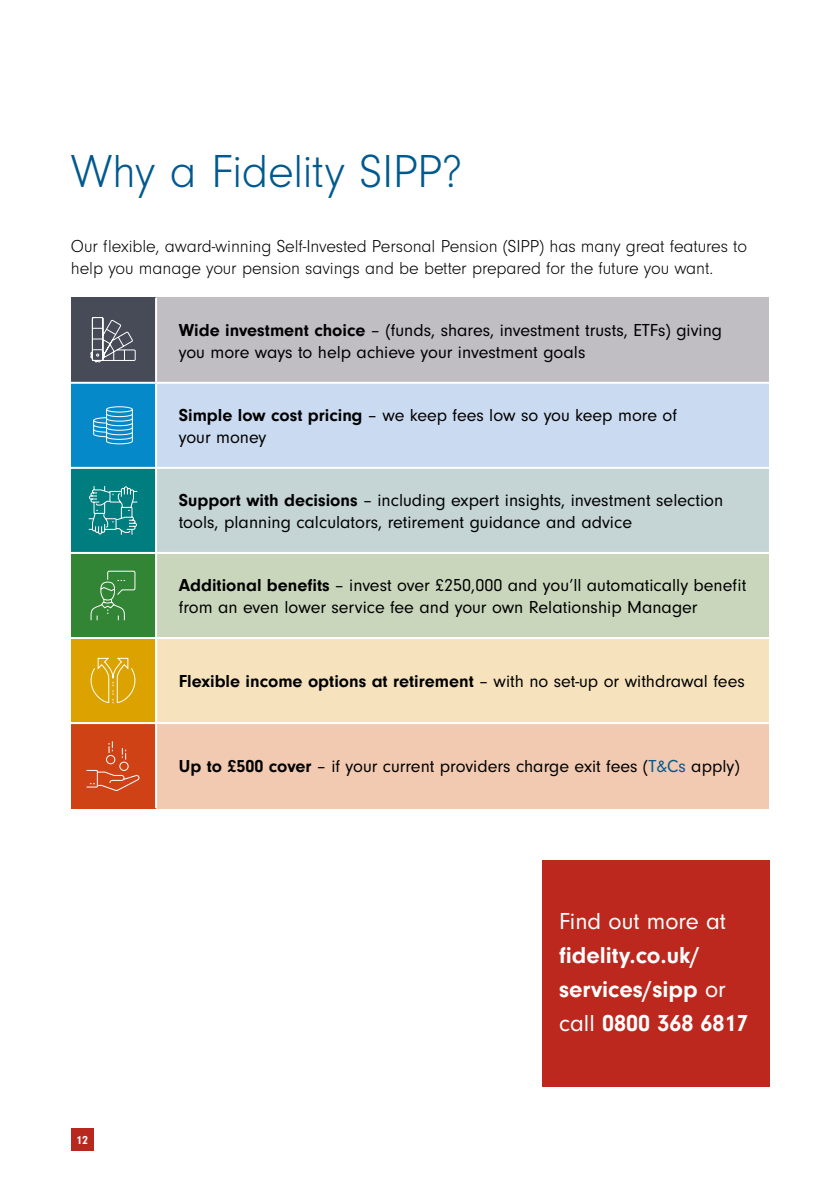
<style>
.page{position:relative;width:840px;height:1191px;background:#fff}
.page>*{position:absolute;margin:0;border:0;box-sizing:border-box;transform-origin:0 0}
.t1{font:300 48px "Neuzeit Gro";letter-spacing:-.015em;color:#00598f}
.t2{font:700 24px/34px "Neuzeit Gro";color:#fff}
.t3{font:24px "Neuzeit Gro";color:#fff}
.t4{font:18px/22px "Neuzeit Gro";color:#000}
.t5{font:300 18px/22px "Neuzeit Gro";letter-spacing:-.005em;color:#000}
.t6{font:700 18px "Neuzeit Gro";color:#000}
.t7{font:700 12px "Neuzeit Gro";color:#fff}
.s1{font-weight:700}
.s2{font-weight:400}
.s3{color:#00598f}
</style>
<div class="page">
<div style="left:71px;top:298px;width:85px;height:85px;background:#474a57"></div>
<div style="left:156px;top:298px;width:612px;height:85px;background:#c0bdc3"></div>
<div style="left:71px;top:383px;width:85px;height:85px;background:#0589c8"></div>
<div style="left:156px;top:383px;width:612px;height:85px;background:#cadaf0"></div>
<div style="left:71px;top:468px;width:85px;height:85px;background:#007d7f"></div>
<div style="left:156px;top:468px;width:612px;height:85px;background:#c5d4d5"></div>
<div style="left:71px;top:553px;width:85px;height:85px;background:#318534"></div>
<div style="left:156px;top:553px;width:612px;height:85px;background:#cad6bc"></div>
<div style="left:71px;top:638px;width:85px;height:85px;background:#dba200"></div>
<div style="left:156px;top:638px;width:612px;height:85px;background:#f6e3be"></div>
<div style="left:71px;top:723px;width:85px;height:85px;background:#cf4216"></div>
<div style="left:156px;top:723px;width:612px;height:85px;background:#f2cab2"></div>
<hr style="left:71px;top:382px;width:85px;height:2px;background:#fff">
<hr style="left:156px;top:382px;width:612px;height:2px;background:#fff">
<hr style="left:71px;top:467px;width:85px;height:2px;background:#fff">
<hr style="left:156px;top:467px;width:612px;height:2px;background:#fff">
<hr style="left:71px;top:552px;width:85px;height:2px;background:#fff">
<hr style="left:156px;top:552px;width:612px;height:2px;background:#fff">
<hr style="left:71px;top:637px;width:85px;height:2px;background:#fff">
<hr style="left:156px;top:637px;width:612px;height:2px;background:#fff">
<hr style="left:71px;top:722px;width:85px;height:2px;background:#fff">
<hr style="left:156px;top:722px;width:612px;height:2px;background:#fff">
<hr style="left:155px;top:298px;width:2px;height:84px;background:#fff">
<hr style="left:155px;top:384px;width:2px;height:83px;background:#fff">
<hr style="left:155px;top:469px;width:2px;height:83px;background:#fff">
<hr style="left:155px;top:554px;width:2px;height:83px;background:#fff">
<hr style="left:155px;top:639px;width:2px;height:83px;background:#fff">
<hr style="left:155px;top:724px;width:2px;height:84px;background:#fff">
<svg style="left:90px;top:317px;width:46px;height:46px"></svg>
<svg style="left:93px;top:406px;width:40px;height:39px"></svg>
<svg style="left:88px;top:486px;width:50px;height:49px"></svg>
<svg style="left:90px;top:570px;width:46px;height:51px"></svg>
<svg style="left:90px;top:657px;width:46px;height:47px"></svg>
<svg style="left:86px;top:741px;width:54px;height:50px"></svg>
<div style="left:541px;top:860px;width:227px;height:227px;background:#bd281e"></div>
<div style="left:71px;top:1128px;width:23px;height:23px;background:#b8281f"></div>
<h1 class="t1" style="left:71px;top:146px;width:393px">Why a Fidelity SIPP?</h1>
<p class="t5" style="left:71px;top:235px;width:677px">Our flexible, award-winning Self-Invested Personal Pension (SIPP) has many great features to help you manage your pension savings and be better prepared for the future you want.</p>
<p class="t4" style="left:179px;top:319px;width:544px"><span class="s1">Wide investment choice</span> – (funds, shares, investment trusts, ETFs) giving you more ways to help achieve your investment goals</p>
<p class="t4" style="left:179px;top:404px;width:499px"><span class="s1">Simple low cost pricing</span> – we keep fees low so you keep more of your money</p>
<p class="t4" style="left:179px;top:489px;width:545px"><span class="s1">Support with decisions</span> – including expert insights, investment selection tools, planning calculators, retirement guidance and advice</p>
<p class="t4" style="left:179px;top:574px;width:568px"><span class="s1">Additional benefits</span> – invest over £250,000 and you’ll automatically benefit from an even lower service fee and your own Relationship Manager</p>
<p class="t6" style="left:179px;top:671px;width:567px">Flexible income options at retirement <span class="s2">– with no set-up or withdrawal fees</span></p>
<p class="t4" style="left:179px;top:756px;width:562px"><span class="s1">Up to £500 cover</span> – if your current providers charge exit fees (<span class="s3">T&amp;Cs</span> apply)</p>
<p class="t7" style="left:76px;top:1133px;width:13px">12</p>
<h2 class="t3" style="left:558px;top:908px;width:168px">Find out more at</h2>
<h2 class="t2" style="left:558px;top:938px;width:191px">fidelity.co.uk/ services/sipp <span class="s2">or call</span> 0800 368 6817</h2>
</div>
